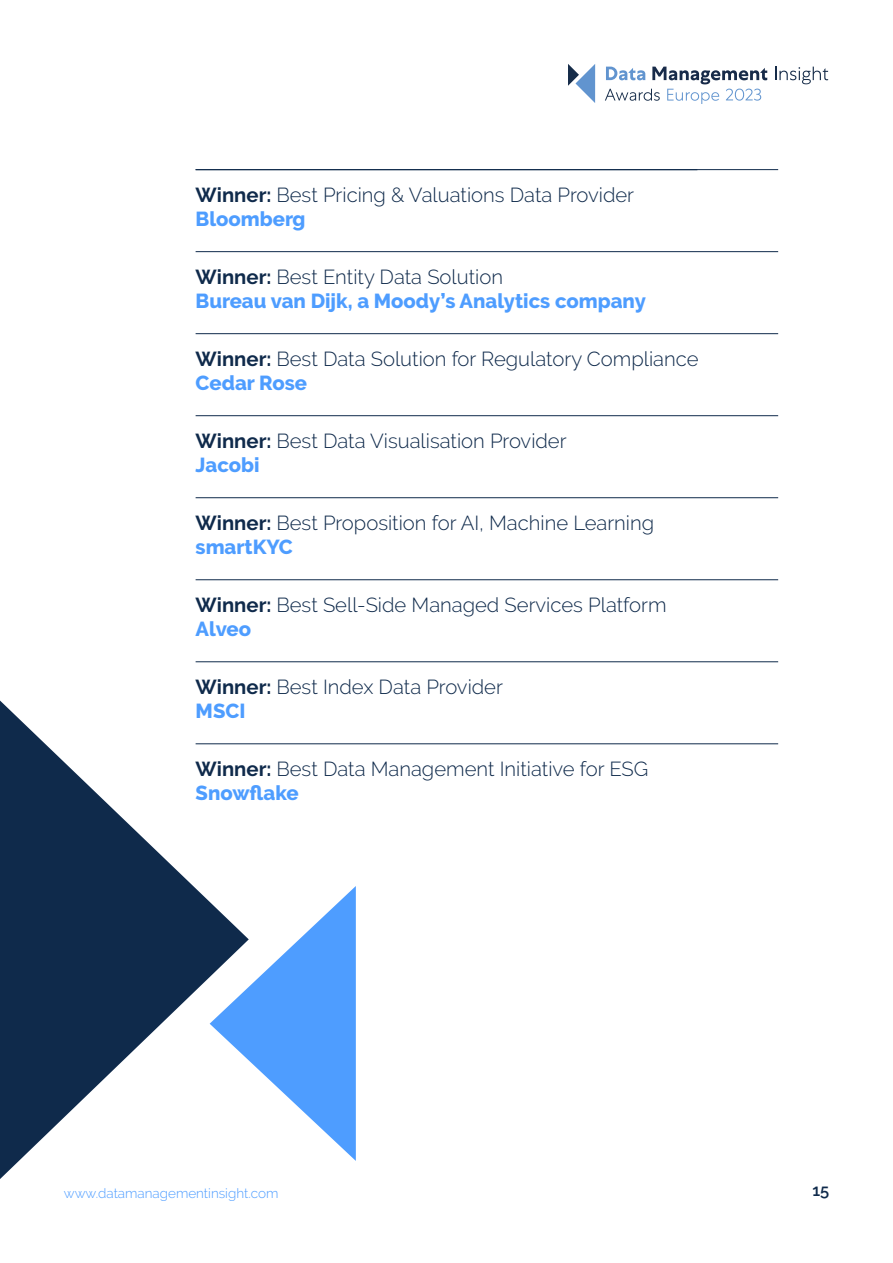
<style>
.page{position:relative;width:893px;height:1263px;background:#fff}
.page>*{position:absolute;margin:0;border:0;box-sizing:border-box;transform-origin:0 0}
.t1{font:300 20.25px/24px "Raleway";color:#0f2a4b}
.t2{font:800 20.25px/24px "Raleway";color:#4e9dff}
.t3{font:600 16.5px "Raleway";color:#0f2a4b}
.t4{font:300 13.5px "Raleway";color:#4e9dff}
.s1{font-weight:700}
.s2{font-weight:800;color:#4e9dff}
.s3{font-weight:700;color:#0f2a4b}
.s4{font-weight:300;color:#0f2a4b}
</style>
<div class="page">
<svg style="left:249px;top:886px;width:107px;height:275px"></svg>
<svg style="left:0;top:661px;width:249px;height:518px"></svg>
<svg style="left:568px;top:64px;width:27px;height:39px"></svg>
<svg style="left:775px;top:67px;width:53px;height:17px"></svg>
<svg style="left:605px;top:67px;width:162px;height:36px"></svg>
<hr style="left:196px;top:169px;width:582px;height:1px;background:#0f2a4b">
<hr style="left:196px;top:251px;width:582px;height:1px;background:#0f2a4b">
<hr style="left:196px;top:333px;width:582px;height:1px;background:#0f2a4b">
<hr style="left:196px;top:415px;width:582px;height:1px;background:#0f2a4b">
<hr style="left:196px;top:497px;width:582px;height:1px;background:#0f2a4b">
<hr style="left:196px;top:579px;width:582px;height:1px;background:#0f2a4b">
<hr style="left:196px;top:661px;width:582px;height:1px;background:#0f2a4b">
<hr style="left:196px;top:743px;width:582px;height:1px;background:#0f2a4b">
<p class="t1" style="left:196px;top:183px;width:440px"><span class="s1">Winner:</span> Best Pricing &amp; Valuations Data Provider<br><span class="s2">Bloomberg</span></p>
<p class="t2" style="left:196px;top:265px;width:452px"><span class="s3">Winner:</span> <span class="s4">Best Entity Data Solution<br></span>Bureau van Dijk, a Moody’s Analytics company</p>
<p class="t1" style="left:196px;top:347px;width:504px"><span class="s1">Winner:</span> Best Data Solution for Regulatory Compliance<br><span class="s2">Cedar Rose</span></p>
<p class="t1" style="left:196px;top:429px;width:373px"><span class="s1">Winner:</span> Best Data Visualisation Provider<br><span class="s2">Jacobi</span></p>
<p class="t1" style="left:196px;top:511px;width:460px"><span class="s1">Winner:</span> Best Proposition for AI, Machine Learning <span class="s2">smartKYC</span></p>
<p class="t1" style="left:196px;top:593px;width:472px"><span class="s1">Winner:</span> Best Sell-Side Managed Services Platform<br><span class="s2">Alveo</span></p>
<p class="t1" style="left:196px;top:675px;width:309px"><span class="s1">Winner:</span> Best Index Data Provider<br><span class="s2">MSCI</span></p>
<p class="t1" style="left:196px;top:757px;width:454px"><span class="s1">Winner:</span> Best Data Management Initiative for ESG<br><span class="s2">Snowflake</span></p>
<p class="t4" style="left:64px;top:1185px;width:216px">www.datamanagementinsight.com</p>
<p class="t3" style="left:812px;top:1180px;width:18px">15</p>
</div>
